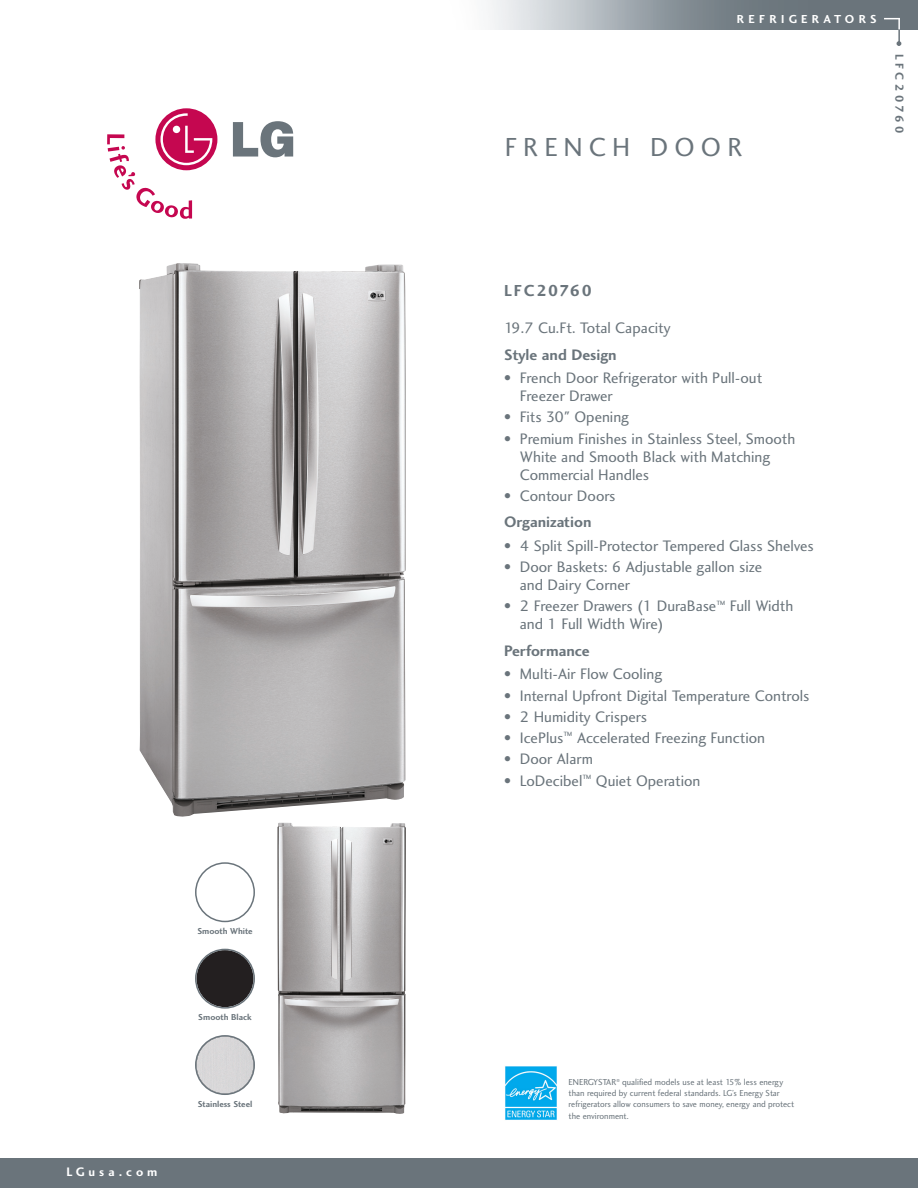
<style>
.page{position:relative;width:918px;height:1188px;background:#fff}
.page>*{position:absolute;margin:0;border:0;box-sizing:border-box;transform-origin:0 0}
.t1{font:27px "Charlotte Sans Book Plain";letter-spacing:.23em;color:#6a747b}
.t2{font:16.5px "Charlotte Sans Bold Plain";letter-spacing:.12em;color:#6a747b}
.t3{font:15.75px/18px "Charlotte Sans Book Plain";color:#6a747b}
.t4{font:15.75px "Charlotte Sans Bold Plain";color:#6a747b}
.t5{font:12.75px "Charlotte Sans Bold Plain";letter-spacing:.315em;color:#fff}
.t6{font:12px "Charlotte Sans Bold Plain";letter-spacing:.365em;color:#fff}
.t7{font:12px "Charlotte Sans Bold Plain";letter-spacing:.3em;color:#6a747b}
.t8{font:9px/11.2px "Charlotte Sans Book Plain";color:#6a747b}
.t9{font:9px "Charlotte Sans Bold Plain";color:#6a747b}
</style>
<div class="page">
<img style="left:139px;top:263px;width:267px;height:554px">
<svg style="left:233px;top:121px;width:60px;height:36px"></svg>
<div style="left:155px;top:108px;width:62px;height:62px;background:#c50750;border-radius:50%"></div>
<svg style="left:107px;top:113px;width:105px;height:106px"></svg>
<div style="left:0;top:1158px;width:918px;height:30px;background:#6a747b"></div>
<svg style="left:884px;top:18px;width:17px;height:28px"></svg>
<img style="left:277px;top:823px;width:129px;height:291px">
<img style="left:505px;top:1066px;width:52px;height:54px">
<svg style="left:195px;top:1035px;width:60px;height:60px"></svg>
<svg style="left:195px;top:949px;width:60px;height:60px"></svg>
<svg style="left:195px;top:862px;width:60px;height:60px"></svg>
<p class="t5" style="left:66px;top:1167px;width:93px">LGusa.com</p>
<p class="t9" style="left:197px;top:928px;width:57px">Smooth White</p>
<p class="t9" style="left:198px;top:1014px;width:55px">Smooth Black</p>
<p class="t9" style="left:198px;top:1100px;width:56px">Stainless Steel</p>
<p class="t6" style="left:737px;top:14px;width:141px">REFRIGERATORS</p>
<h1 class="t1" style="left:505px;top:136px;width:239px">FRENCH DOOR</h1>
<p class="t7" style="left:904px;top:54px;width:81px;rotate:90deg">LFC20760</p>
<p class="t2" style="left:504px;top:284px;width:89px">LFC20760</p>
<p class="t3" style="left:504px;top:320px;width:168px">19.7 Cu.Ft. Total Capacity</p>
<p class="t4" style="left:504px;top:348px;width:114px">Style and Design</p>
<p class="t3" style="left:520px;top:370px;width:244px;text-indent:-16px">• French Door Refrigerator with Pull-out<br>Freezer Drawer</p>
<p class="t3" style="left:504px;top:409px;width:126px">• Fits 30" Opening</p>
<p class="t3" style="left:520px;top:431px;width:277px;text-indent:-16px">• Premium Finishes in Stainless Steel, Smooth<br>White and Smooth Black with Matching<br>Commercial Handles</p>
<p class="t3" style="left:504px;top:488px;width:113px">• Contour Doors</p>
<p class="t4" style="left:504px;top:516px;width:89px">Organization</p>
<p class="t3" style="left:504px;top:538px;width:311px">• 4 Split Spill-Protector Tempered Glass Shelves</p>
<p class="t3" style="left:520px;top:559px;width:244px;text-indent:-16px">• Door Baskets: 6 Adjustable gallon size and Dairy Corner</p>
<p class="t3" style="left:520px;top:598px;width:275px;text-indent:-16px">• 2 Freezer Drawers (1 DuraBase<sup>™</sup> Full Width and 1 Full Width Wire)</p>
<p class="t4" style="left:504px;top:645px;width:87px">Performance</p>
<p class="t3" style="left:504px;top:667px;width:159px">• Multi-Air Flow Cooling</p>
<p class="t3" style="left:504px;top:688px;width:307px">• Internal Upfront Digital Temperature Controls</p>
<p class="t3" style="left:504px;top:709px;width:144px">• 2 Humidity Crispers</p>
<p class="t3" style="left:504px;top:730px;width:262px">• IcePlus<sup>™</sup> Accelerated Freezing Function</p>
<p class="t3" style="left:504px;top:751px;width:90px">• Door Alarm</p>
<p class="t3" style="left:504px;top:773px;width:198px">• LoDecibel<sup>™</sup> Quiet Operation</p>
<p class="t8" style="left:569px;top:1077px;width:227px">ENERGYSTAR<sup>®</sup> qualified models use at least 15% less energy than required by current federal standards. LG’s Energy Star refrigerators allow consumers to save money, energy and protect the environment.</p>
</div>
